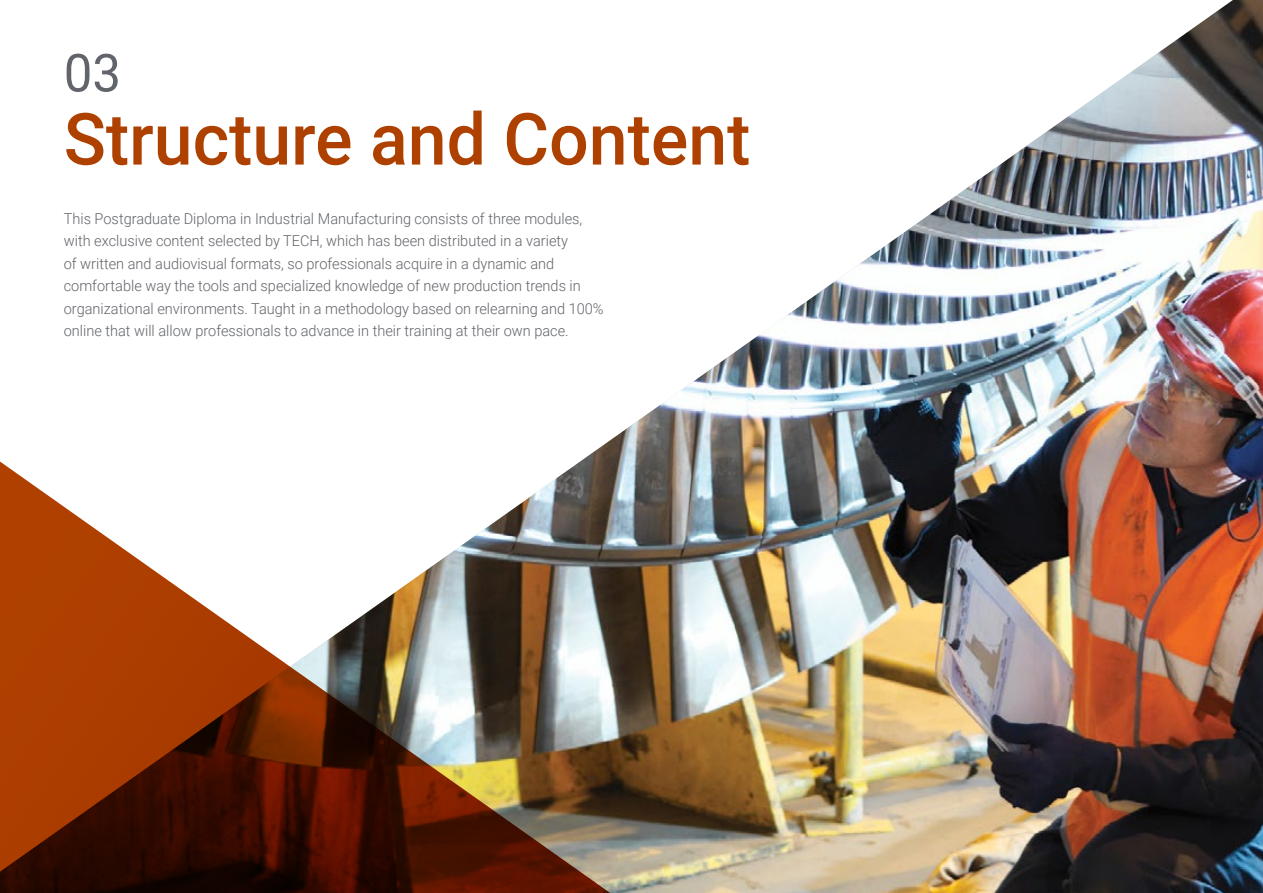
<style>
.page{position:relative;width:1263px;height:893px;background:#fff}
.page>*{position:absolute;margin:0;border:0;box-sizing:border-box;transform-origin:0 0}
.t1{font:500 72px "Roboto";color:#ae4000}
.t2{font:52.5px "Roboto";color:#61646a}
.t3{font:300 15px/22.5px "Roboto";color:#61646a}
</style>
<div class="page">
<img style="left:602px;top:0;width:661px;height:893px">
<svg style="left:0;top:446px;width:640px;height:447px"></svg>
<h2 class="t2" style="left:64px;top:36px;width:59px">03</h2>
<h1 class="t1" style="left:64px;top:89px;width:688px">Structure and Content</h1>
<p class="t3" style="left:64px;top:207px;width:541px">This Postgraduate Diploma in Industrial Manufacturing consists of three modules, with exclusive content selected by TECH, which has been distributed in a variety<br>of written and audiovisual formats, so professionals acquire in a dynamic and comfortable way the tools and specialized knowledge of new production trends in organizational environments. Taught in a methodology based on relearning and 100% online that will allow professionals to advance in their training at their own pace.</p>
</div>
